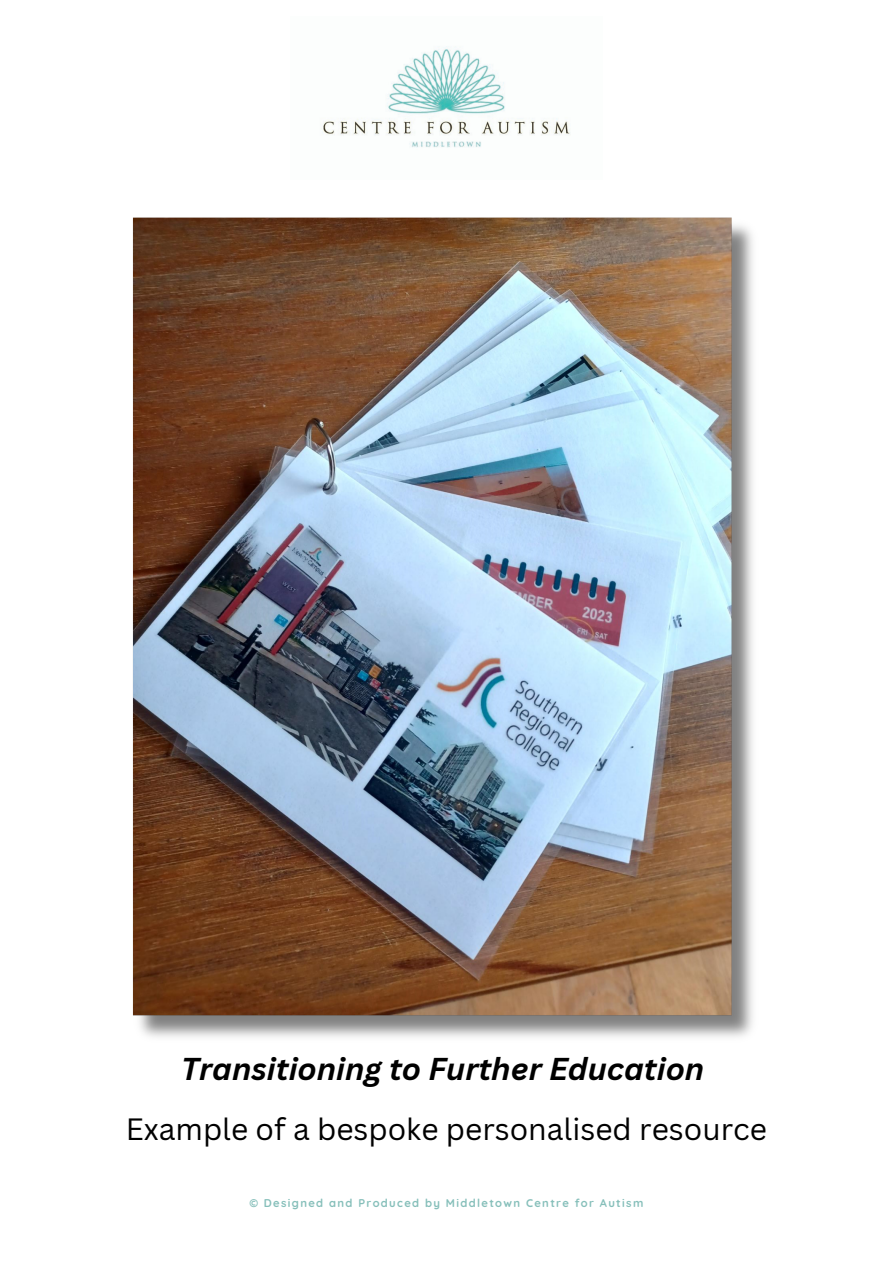
<style>
.page{position:relative;width:893px;height:1264px;background:#fff}
.page>*{position:absolute;margin:0;border:0;box-sizing:border-box;transform-origin:0 0}
.t1{font:italic 700 30.75px "Canva Sans";color:#000}
.t2{font:30px "Canva Sans";color:#000}
.t3{font:700 11.25px "Quicksand";letter-spacing:.12em;color:#86bfba}
</style>
<div class="page">
<img style="left:132px;top:217px;width:621px;height:820px">
<img style="left:321px;top:46px;width:249px;height:102px">
<p class="t1" style="left:181px;top:1047px;width:524px">Transitioning to Further Education</p>
<p class="t2" style="left:126px;top:1108px;width:642px">Example of a bespoke personalised resource</p>
<p class="t3" style="left:249px;top:1195px;width:395px">© Designed and Produced by Middletown Centre for Autism</p>
</div>
